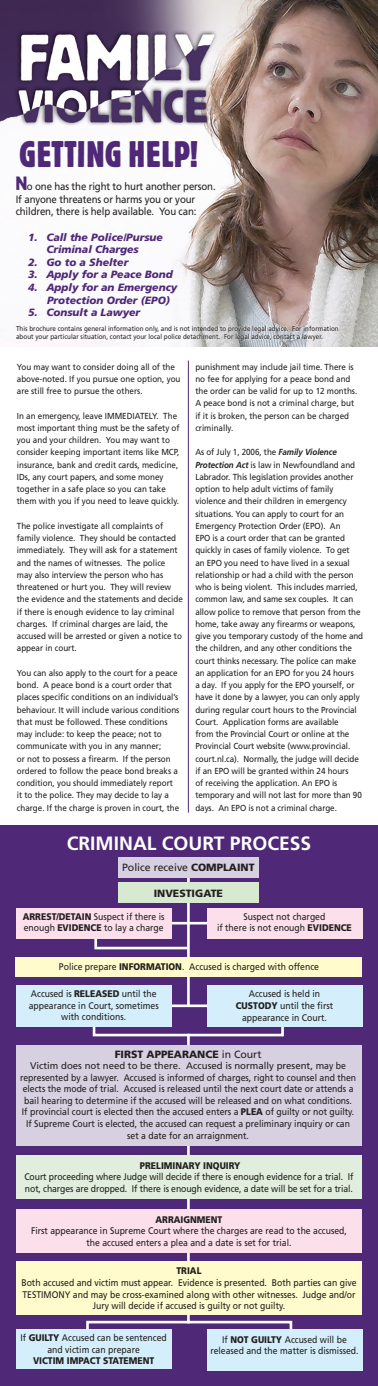
<style>
.page{position:relative;width:378px;height:1386px;background:#fff}
.page>*{position:absolute;margin:0;border:0;box-sizing:border-box;transform-origin:0 0}
.t1{font:36.75px "Block BE Extra Cn";letter-spacing:.02em;color:#4f2877}
.t2{font:700 19.25px "Frutiger";color:#fff}
.t3{font:italic 900 10.5px/12.6px "Frutiger";color:#4f2877;text-align:center}
.t4{font:10.5px/12.6px "Frutiger";letter-spacing:-.015em;color:#231f20;scale:.92 1}
.t5{font:10.5px "Frutiger";letter-spacing:-.015em;color:#231f20}
.t6{font:900 10.5px "Frutiger";color:#231f20}
.t7{font:9.62px/11.5px "Frutiger";color:#231f20;text-align:center;scale:.9 1}
.t8{font:9.62px/11.5px "Frutiger";color:#231f20;text-align:center}
.t9{font:900 9.62px "Frutiger";color:#231f20;scale:.9 1}
.t10{font:8.75px/12.2px "Frutiger";color:#231f20;scale:.92 1}
.t11{font:7px/7.9px "Frutiger";color:#231f20;scale:.9 1}
.s1{font-family:"Block BE";font-size:19.25px;color:#4f2877}
.s2{font-weight:700;font-style:italic}
.s3{font-weight:900}
.s4{font-weight:400}
</style>
<div class="page">
<img style="left:0;top:0;width:378px;height:346px">
<div style="left:0;top:826px;width:378px;height:560px;background:#4f2877"></div>
<hr style="left:187px;top:874px;width:3px;height:132px;background:#fff">
<hr style="left:168px;top:922px;width:43px;height:2px;background:#fff">
<svg style="left:93px;top:934px;width:97px;height:17px"></svg>
<hr style="left:168px;top:1004px;width:43px;height:3px;background:#fff">
<hr style="left:187px;top:1034px;width:3px;height:289px;background:#fff">
<svg style="left:92px;top:1027px;width:192px;height:11px"></svg>
<svg style="left:86px;top:1320px;width:207px;height:9px"></svg>
<hr style="left:188px;top:361px;width:1px;height:452px;background:#4f2877">
<div style="left:118px;top:857px;width:141px;height:20px;background:#d7d0e1"></div>
<div style="left:16px;top:1045px;width:346px;height:101px;background:#d7d0e1"></div>
<div style="left:118px;top:883px;width:141px;height:20px;background:#d8e9d2"></div>
<div style="left:207px;top:908px;width:155px;height:30px;background:#fbdfeb"></div>
<div style="left:16px;top:908px;width:156px;height:30px;background:#fbdfeb"></div>
<div style="left:207px;top:985px;width:155px;height:42px;background:#d4effb"></div>
<div style="left:16px;top:985px;width:156px;height:42px;background:#d4effb"></div>
<div style="left:16px;top:957px;width:346px;height:19px;background:#fffbcc"></div>
<div style="left:16px;top:1155px;width:346px;height:44px;background:#e1eedd"></div>
<div style="left:16px;top:1209px;width:346px;height:44px;background:#fbdfeb"></div>
<div style="left:16px;top:1261px;width:346px;height:53px;background:#fffbcc"></div>
<div style="left:207px;top:1329px;width:155px;height:42px;background:#d4effb"></div>
<div style="left:16px;top:1329px;width:156px;height:39px;background:#d4effb"></div>
<svg style="left:15px;top:325px;width:324px;height:16px"></svg>
<h1 class="t1" style="left:19px;top:134px;width:180px">GETTING HELP!</h1>
<p class="t4" style="left:16px;top:180px;width:219px"><span class="s1">N</span>o one has the right to hurt another person.<br>If anyone threatens or harms you or your children, there is help available. You can:</p>
<p class="t3" style="left:28px;top:230px;width:137px">1. Call the Police/Pursue<br>Criminal Charges</p>
<p class="t3" style="left:28px;top:256px;width:102px">2. Go to a Shelter</p>
<p class="t3" style="left:28px;top:268px;width:146px">3. Apply for a Peace Bond</p>
<p class="t3" style="left:47px;top:281px;width:132px;text-align:left;text-indent:-19px">4. Apply for an Emergency<br>Protection Order (EPO)</p>
<p class="t3" style="left:28px;top:306px;width:114px">5. Consult a Lawyer</p>
<p class="t11" style="left:16px;top:325px;width:360px">This brochure contains general information only, and is not intended to provide legal advice. For information about your particular situation, contact your local police detachment. For legal advice, contact a lawyer.</p>
<p class="t10" style="left:17px;top:360px;width:179px">You may want to consider doing all of the above-noted. If you pursue one option, you are still free to pursue the others.</p>
<p class="t10" style="left:17px;top:409px;width:178px">In an emergency, leave IMMEDIATELY. The most important thing must be the safety of you and your children. You may want to consider keeping important items like MCP, insurance, bank and credit cards, medicine, IDs, any court papers, and some money together in a safe place so you can take them with you if you need to leave quickly.</p>
<p class="t10" style="left:17px;top:520px;width:182px">The police investigate all complaints of family violence. They should be contacted immediately. They will ask for a statement and the names of witnesses. The police may also interview the person who has threatened or hurt you. They will review the evidence and the statements and decide if there is enough evidence to lay criminal charges. If criminal charges are laid, the accused will be arrested or given a notice to appear in court.</p>
<p class="t10" style="left:17px;top:667px;width:178px">You can also apply to the court for a peace bond. A peace bond is a court order that places specific conditions on an individual’s behaviour. It will include various conditions that must be followed. These conditions may include: to keep the peace; not to communicate with you in any manner;<br>or not to possess a firearm. If the person ordered to follow the peace bond breaks a condition, you should immediately report it to the police. They may decide to lay a charge. If the charge is proven in court, the</p>
<p class="t10" style="left:195px;top:360px;width:178px">punishment may include jail time. There is no fee for applying for a peace bond and the order can be valid for up to 12 months.<br>A peace bond is not a criminal charge, but if it is broken, the person can be charged criminally.</p>
<p class="t10" style="left:195px;top:446px;width:184px">As of July 1, 2006, the <span class="s2">Family Violence Protection Act</span> is law in Newfoundland and Labrador. This legislation provides another option to help adult victims of family violence and their children in emergency situations. You can apply to court for an Emergency Protection Order (EPO). An<br>EPO is a court order that can be granted quickly in cases of family violence. To get<br>an EPO you need to have lived in a sexual relationship or had a child with the person who is being violent. This includes married, common law, and same sex couples. It can allow police to remove that person from the home, take away any firearms or weapons, give you temporary custody of the home and the children, and any other conditions the court thinks necessary. The police can make an application for an EPO for you 24 hours<br>a day. If you apply for the EPO yourself, or have it done by a lawyer, you can only apply during regular court hours to the Provincial Court. Application forms are available<br>from the Provincial Court or online at the Provincial Court website (www.provincial. court.nl.ca). Normally, the judge will decide if an EPO will be granted within 24 hours<br>of receiving the application. An EPO is temporary and will not last for more than 90 days. An EPO is not a criminal charge.</p>
<h2 class="t2" style="left:67px;top:832px;width:246px">CRIMINAL COURT PROCESS</h2>
<p class="t5" style="left:122px;top:862px;width:134px">Police receive <span class="s3">COMPLAINT</span></p>
<p class="t6" style="left:154px;top:887px;width:71px">INVESTI GATE</p>
<p class="t7" style="left:217px;top:910px;width:151px">Suspect not charged<br>if there is not enough <span class="s3">EVIDENCE</span></p>
<p class="t7" style="left:24px;top:910px;width:158px;text-align:right">Suspect if there is<br>enough <span class="s3">EVIDENCE</span> to lay a charge</p>
<p class="t9" style="left:23px;top:910px;width:60px">ARREST/DETAIN</p>
<p class="t7" style="left:59px;top:961px;width:105px">Police prepare <span class="s3">INFORMATION</span></p>
<p class="t7" style="left:182px;top:961px;width:154px">. Accused is charged with offence</p>
<p class="t7" style="left:31px;top:988px;width:87px">Accused is <span class="s3">RE LEASED</span></p>
<p class="t7" style="left:122px;top:988px;width:40px">until the</p>
<p class="t7" style="left:29px;top:999px;width:146px">appearance in Court, sometimes</p>
<p class="t7" style="left:61px;top:1011px;width:74px">with conditions.</p>
<p class="t7" style="left:236px;top:988px;width:110px">Accused is held in<br><span class="s3">CUSTODY</span> until the first</p>
<p class="t7" style="left:242px;top:1012px;width:96px">appearance in Court.</p>
<p class="t6" style="left:115px;top:1048px;width:40px">FIRST APP</p>
<p class="t6" style="left:168px;top:1048px;width:31px">EARANC</p>
<p class="t5" style="left:212px;top:1048px;width:51px"><span class="s3">E</span> in Court</p>
<p class="t8" style="left:20px;top:1060px;width:338px">Victim does not need to be there. Accused is normally present, may be represented by a lawyer. Accused is informed of charges, right to counsel and then elects the mode of trial. Accused is released until the next court date or attends a bail hearing to determine if the accused will be released and on what conditions.<br>If provincial court is elected then the accused enters a <span class="s3">PLEA</span> of guilty or not guilty.<br>If Supreme Court is elected, the accused can request a preliminary inquiry or can set a date for an arraignment.</p>
<p class="t9" style="left:140px;top:1159px;width:26px">PRELIMINA</p>
<p class="t9" style="left:189px;top:1159px;width:59px">RY INQUIRY</p>
<p class="t7" style="left:24px;top:1171px;width:367px;text-align:left">Court proceeding where Judge will decide if there is enough evidence for a trial. If not, charges are dropped. If there is enough evidence, a date will be set for a trial.</p>
<p class="t9" style="left:156px;top:1214px;width:69px">ARRAIGNMENT</p>
<p class="t7" style="left:31px;top:1225px;width:352px">First appearance in Supreme Court where the charges are read to the accused, the accused enters a plea and a date is set for trial.</p>
<p class="t9" style="left:176px;top:1265px;width:18px">TRIAL</p>
<p class="t7" style="left:21px;top:1277px;width:374px">Both accused and victim must appear. Evidence is presented. Both parties can give<br>TESTIMONY and may be cross-examined along with other witnesses. Judge and/or<br>Jury will decide if accused is guilty or not guilty.</p>
<p class="t9" style="left:222px;top:1334px;width:17px"><span class="s4">If</span> NOT</p>
<p class="t7" style="left:21px;top:1332px;width:164px">If <span class="s3">GUILTY</span> Accused can be sentenced and victim can prepare</p>
<p class="t9" style="left:33px;top:1355px;width:14px">VICTIM</p>
<p class="t9" style="left:67px;top:1355px;width:8px">IMPACT</p>
<p class="t9" style="left:103px;top:1355px;width:52px">STATEMENT</p>
<p class="t7" style="left:210px;top:1334px;width:166px;text-align:left;text-indent:41px"><span class="s3">GUILTY</span> Accused will be released and the matter is dismissed.</p>
</div>
